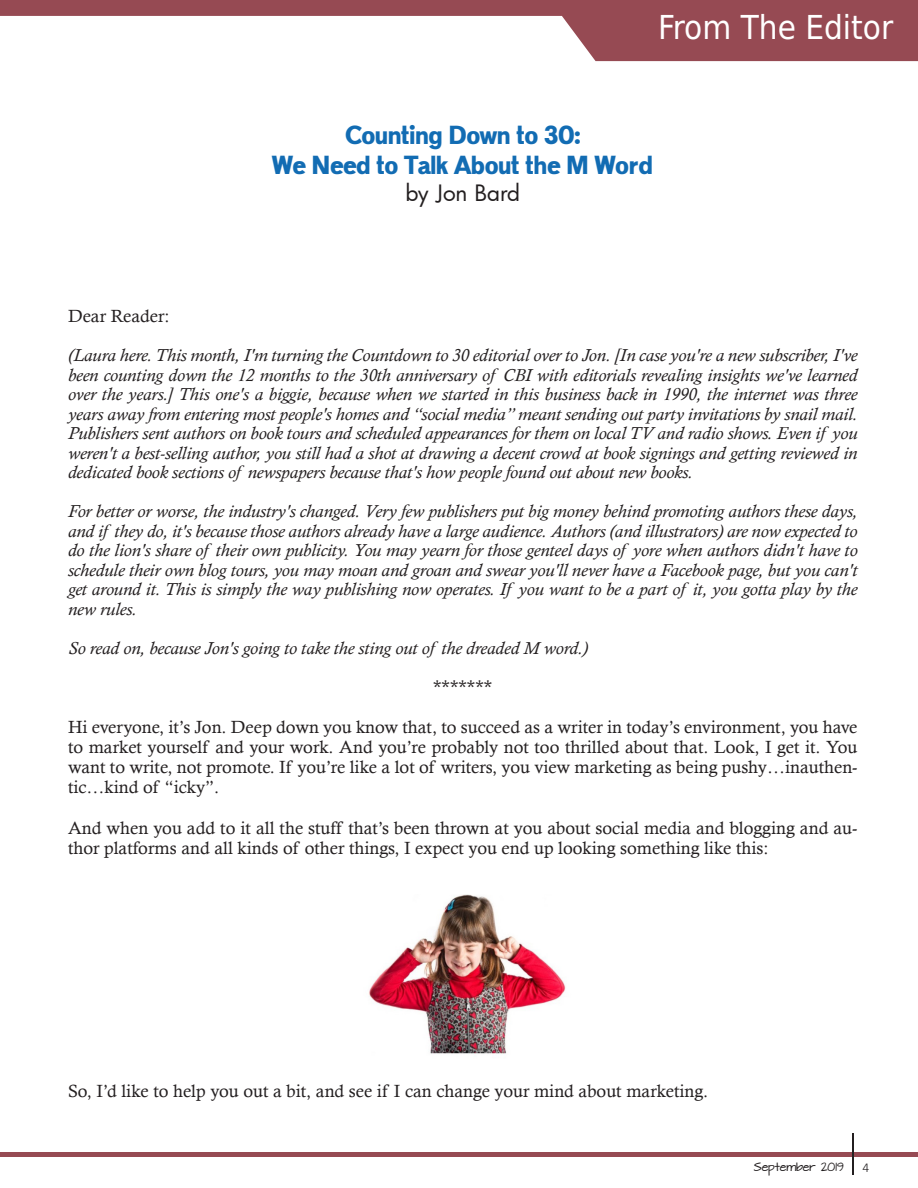
<style>
.page{position:relative;width:918px;height:1188px;background:#fff}
.page>*{position:absolute;margin:0;border:0;box-sizing:border-box;transform-origin:0 0}
.t1{font:33px "DejaVu Sans Condensed";color:#fff}
.At_Presstime_Paragra{font:25.05px "Maximum Impact";color:#126cb3}
.At_Presstime_Paragra-2{font:22.05px "Futura";color:#231f20}
.At_Presstime_Paragra-3{font:italic 17.7px/19.5px "Calisto";color:#231f20;text-align:justify}
.At_Presstime_Paragra-4{font:17.7px/20.2px "Calisto";color:#231f20;text-align:justify}
.t2{font:300 13.5px "Calibri";color:#231f20}
.t3{font:10.2px "Architects Daughter";color:#231f20}
</style>
<div class="page">
<svg style="left:0;top:0;width:918px;height:61px;fill:#964a53"></svg>
<hr style="left:0;top:1153px;width:918px;height:4px;background:#964a53">
<hr style="left:852px;top:1133px;width:2px;height:42px;background:#231f20">
<img style="left:369px;top:895px;width:197px;height:159px">
<p class="t1" style="left:658px;top:1px;width:237px">From The Editor</p>
<p class="At_Presstime_Paragra" style="left:345px;top:120px;width:236px">Counting Down to 30:</p>
<p class="At_Presstime_Paragra" style="left:272px;top:150px;width:382px">We Need to Talk About the M Word</p>
<p class="At_Presstime_Paragra-2" style="left:405px;top:178px;width:116px">by Jon Bard</p>
<p class="At_Presstime_Paragra-4" style="left:68px;top:306px;width:103px">Dear Reader:</p>
<p class="At_Presstime_Paragra-3" style="left:68px;top:346px;width:791px">(Laura here. This month, I'm turning the Countdown to 30 editorial over to Jon. [In case you're a new subscriber, I've been counting down the 12 months to the 30th anniversary of CBI with editorials revealing insights we've learned over the years.] This one's a biggie, because when we started in this business back in 1990, the internet was three years away from entering most people's homes and “social media” meant sending out party invitations by snail mail.<br>Publishers sent authors on book tours and scheduled appearances for them on local TV and radio shows. Even if you weren't a best-selling author, you still had a shot at drawing a decent crowd at book signings and getting reviewed in dedicated book sections of newspapers because that's how people found out about new books.</p>
<p class="At_Presstime_Paragra-3" style="left:68px;top:502px;width:791px">For better or worse, the industry's changed. Very few publishers put big money behind promoting authors these days, and if they do, it's because those authors already have a large audience. Authors (and illustrators) are now expected to do the lion's share of their own publicity. You may yearn for those genteel days of yore when authors didn't have to schedule their own blog tours, you may moan and groan and swear you'll never have a Facebook page, but you can't get around it. This is simply the way publishing now operates. If you want to be a part of it, you gotta play by the new rules.</p>
<p class="At_Presstime_Paragra-3" style="left:68px;top:638px;width:521px">So read on, because Jon's going to take the sting out of the dreaded M word.)</p>
<p class="At_Presstime_Paragra-4" style="left:433px;top:676px;width:61px">*******</p>
<p class="At_Presstime_Paragra-4" style="left:68px;top:716px;width:791px">Hi everyone, it’s Jon. Deep down you know that, to succeed as a writer in today’s environment, you have to market yourself and your work. And you’re probably not too thrilled about that. Look, I get it. You want to write, not promote. If you’re like a lot of writers, you view marketing as being pushy…inauthen&shy;tic…kind of “icky”.</p>
<p class="At_Presstime_Paragra-4" style="left:68px;top:817px;width:791px">And when you add to it all the stuff that’s been thrown at you about social media and blogging and au&shy;thor platforms and all kinds of other things, I expect you end up looking something like this:</p>
<p class="At_Presstime_Paragra-4" style="left:68px;top:1081px;width:642px">So, I’d like to help you out a bit, and see if I can change your mind about marketing.</p>
<p class="t3" style="left:754px;top:1159px;width:91px">September 2019</p>
<p class="t2" style="left:862px;top:1159px;width:8px">4</p>
</div>
